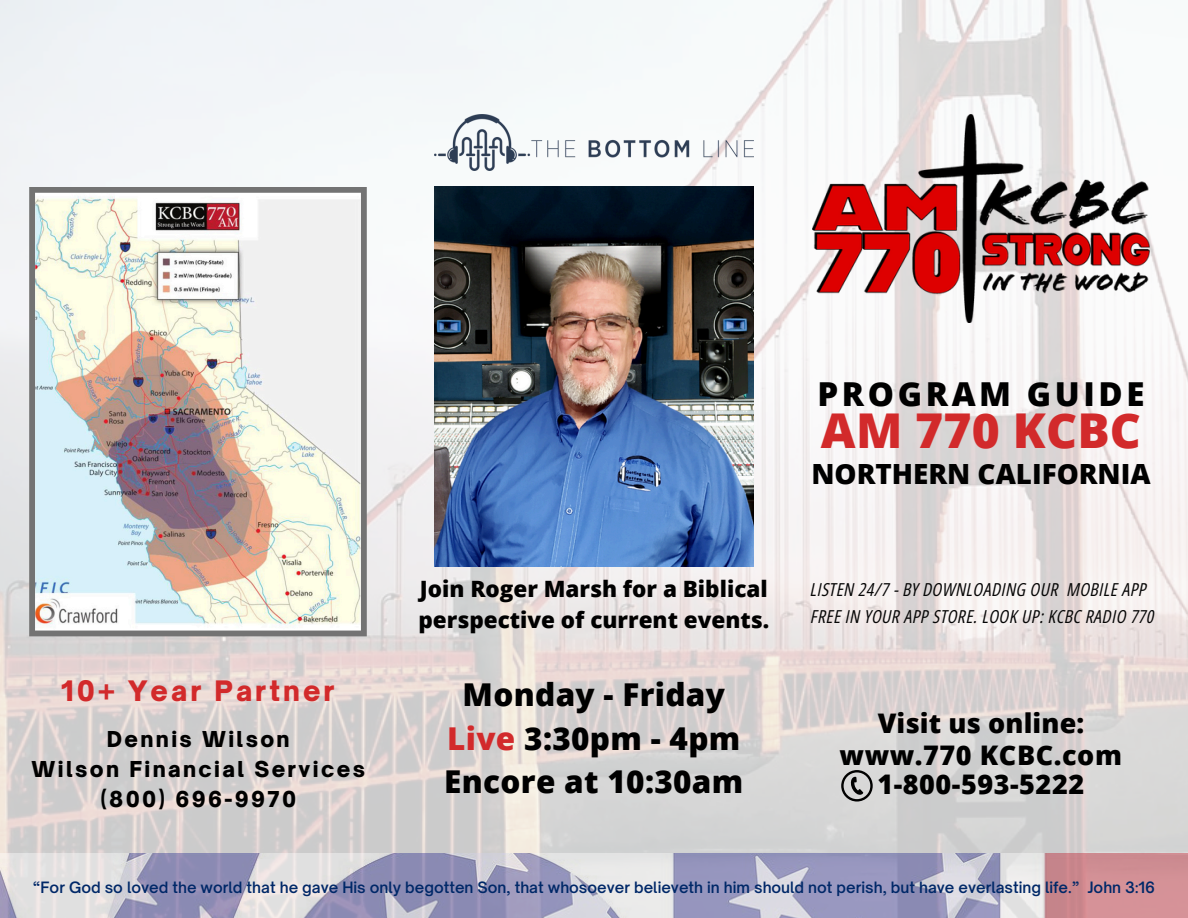
<style>
.page{position:relative;width:1188px;height:918px;background:#fff}
.page>*{position:absolute;margin:0;border:0;box-sizing:border-box;transform-origin:0 0}
.t1{font:800 48px "Open Sans";letter-spacing:.005em;color:#d22a2b}
.t2{font:800 33px "Open Sans";letter-spacing:.11em;color:#000}
.t3{font:800 31.5px/43.8px "Open Sans";letter-spacing:.01em;color:#000;text-align:center}
.t4{font:800 27.75px "Open Sans";color:#000}
.t5{font:800 27px/32.7px "Open Sans";letter-spacing:.02em;color:#000;text-align:center}
.t6{font:900 27px "Open Sauce One";letter-spacing:.115em;color:#d22a2b}
.t7{font:800 22.5px/31.5px "Open Sans";color:#000}
.t8{font:900 21px/30.3px "Open Sauce One";letter-spacing:.115em;color:#000;text-align:center}
.t9{font:italic 18px "Open Sans Hebrew Condensed";letter-spacing:.02em;color:#060606}
.t10{font:600 15px "Open Sauce One";color:#002868}
.s1{color:#d22a2b}
</style>
<div class="page">
<img style="left:0;top:0;width:1188px;height:853px">
<img style="left:0;top:853px;width:1188px;height:65px">
<img style="left:434px;top:187px;width:320px;height:379px">
<img style="left:29px;top:187px;width:338px;height:449px">
<img style="left:434px;top:114px;width:320px;height:56px">
<img style="left:813px;top:114px;width:336px;height:208px">
<svg style="left:841px;top:770px;width:32px;height:32px"></svg>
<h3 class="t2" style="left:818px;top:370px;width:328px">PROGRAM GUIDE</h3>
<p class="t1" style="left:821px;top:397px;width:321px">AM 770 KCBC</p>
<p class="t6" style="left:61px;top:674px;width:275px">10+ Year Partner</p>
<p class="t8" style="left:32px;top:723px;width:335px">Dennis Wilson<br>Wilson Financial Services (800) 696-9970</p>
<h2 class="t7" style="left:418px;top:572px;width:352px">Join Roger Marsh for a Biblical perspective of current events.</h2>
<h1 class="t3" style="left:444px;top:672px;width:301px">Monday - Friday<br><span class="s1">Live</span> 3:30pm - 4pm<br>Encore at 10:30am</h1>
<h5 class="t4" style="left:811px;top:455px;width:341px">NORTHERN CALIFORNIA</h5>
<h4 class="t9" style="left:811px;top:576px;width:338px">LISTEN 24/7 - BY DOWNLOADING OUR MOBILE APP</h4>
<h6 class="t9" style="left:811px;top:603px;width:345px">FREE IN YOUR APP STORE. LOOK UP: KCBC RADIO 770</h6>
<p class="t5" style="left:840px;top:706px;width:284px">Visit us online: www.770 KCBC.com</p>
<p class="t5" style="left:877px;top:768px;width:208px">1-800-593-5222</p>
<p class="t10" style="left:33px;top:878px;width:1124px">“For God so loved the world that he gave His only begotten Son, that whosoever believeth in him should not perish, but have everlasting life.” John 3:16</p>
</div>
